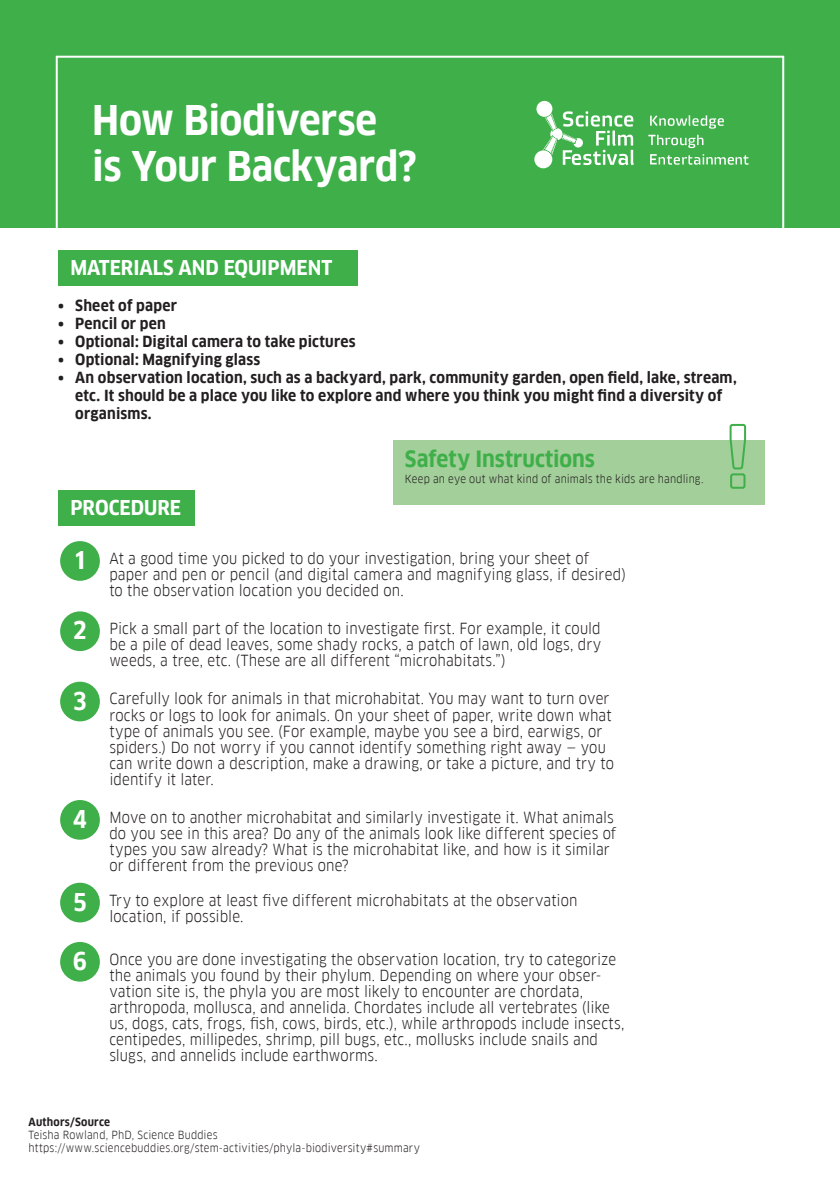
<style>
.page{position:relative;width:840px;height:1191px;background:#fff}
.page>*{position:absolute;margin:0;border:0;box-sizing:border-box;transform-origin:0 0}
.t1{font:700 40px/46px "Goethe FF Clan";letter-spacing:-.005em;color:#fff}
.t2{font:700 24px "Goethe FF Clan";color:#fff}
.t3{font:700 22px "Goethe FF Clan";color:#3eaf49}
.t4{font:700 20px "Goethe FF Clan";color:#fff}
.t5{font:15px/16px "Goethe FF Clan";letter-spacing:.005em;color:#231f20}
.t6{font:700 15px/18px "Goethe FF Clan";letter-spacing:.015em;color:#231f20}
.t7{font:11px/13.2px "Goethe FF Clan";letter-spacing:.015em;color:#231f20}
.t8{font:700 11px "Goethe FF Clan";letter-spacing:.02em;color:#231f20}
</style>
<div class="page">
<div style="left:0;top:0;width:839px;height:228px;background:#3eaf49"></div>
<div style="left:56px;top:56px;width:727px;height:180px;border:2px solid #fff"></div>
<svg style="left:534px;top:101px;width:214px;height:67px"></svg>
<div style="left:393px;top:440px;width:371px;height:65px;background:#a3cf9a"></div>
<div style="left:729px;top:473px;width:16px;height:16px;border:2px solid #3eaf49;border-radius:2px"></div>
<svg style="left:729px;top:423px;width:17px;height:47px"></svg>
<div style="left:58px;top:251px;width:300px;height:35px;background:#3eaf49"></div>
<div style="left:58px;top:490px;width:136px;height:36px;background:#3eaf49"></div>
<div style="left:60px;top:541px;width:40px;height:40px;background:#3eaf49;border-radius:50%"></div>
<div style="left:60px;top:611px;width:40px;height:40px;background:#3eaf49;border-radius:50%"></div>
<div style="left:60px;top:681px;width:40px;height:40px;background:#3eaf49;border-radius:50%"></div>
<div style="left:60px;top:800px;width:40px;height:39px;background:#3eaf49;border-radius:50%"></div>
<div style="left:60px;top:882px;width:40px;height:40px;background:#3eaf49;border-radius:50%"></div>
<div style="left:60px;top:942px;width:40px;height:39px;background:#3eaf49;border-radius:50%"></div>
<h1 class="t1" style="left:92px;top:98px;width:326px">How Biodiverse<br>is Your Backyard?</h1>
<h3 class="t4" style="left:70px;top:256px;width:263px">MATERIALS AND EQUIPMENT</h3>
<p class="t6" style="left:58px;top:296px;width:120px">• Sheet of paper</p>
<p class="t6" style="left:58px;top:314px;width:109px">• Pencil or pen</p>
<p class="t6" style="left:58px;top:332px;width:299px">• Optional: Digital camera to take pictures</p>
<p class="t6" style="left:58px;top:350px;width:203px">• Optional: Magnifying glass</p>
<p class="t6" style="left:75px;top:368px;width:662px;text-indent:-17px">• An observation location, such as a backyard, park, community garden, open field, lake, stream, etc. It should be a place you like to explore and where you think you might find a diversity of organisms.</p>
<h3 class="t3" style="left:405px;top:446px;width:191px">Safety Instructions</h3>
<p class="t7" style="left:405px;top:472px;width:300px">Keep an eye out what kind of animals the kids are handling.</p>
<h3 class="t4" style="left:70px;top:495px;width:112px">PROCEDURE</h3>
<p class="t5" style="left:109px;top:550px;width:518px">At a good time you picked to do your investigation, bring your sheet of paper and pen or pencil (and digital camera and magnifying glass, if desired) to the observation location you decided on.</p>
<h2 class="t2" style="left:75px;top:546px;width:12px">1</h2>
<h2 class="t2" style="left:73px;top:616px;width:15px">2</h2>
<p class="t5" style="left:109px;top:620px;width:493px;text-align:justify">Pick a small part of the location to investigate first. For example, it could be a pile of dead leaves, some shady rocks, a patch of lawn, old logs, dry weeds, a tree, etc. (These are all different “microhabitats.”)</p>
<h2 class="t2" style="left:73px;top:687px;width:15px">3</h2>
<p class="t5" style="left:109px;top:691px;width:506px">Carefully look for animals in that microhabitat. You may want to turn over rocks or logs to look for animals. On your sheet of paper, write down what type of animals you see. (For example, maybe you see a bird, earwigs, or spiders.) Do not worry if you cannot identify something right away — you can write down a description, make a drawing, or take a picture, and try to identify it later.</p>
<h2 class="t2" style="left:73px;top:805px;width:16px">4</h2>
<p class="t5" style="left:109px;top:809px;width:508px">Move on to another microhabitat and similarly investigate it. What animals do you see in this area? Do any of the animals look like different species of types you saw already? What is the microhabitat like, and how is it similar or different from the previous one?</p>
<h2 class="t2" style="left:73px;top:888px;width:15px">5</h2>
<p class="t5" style="left:109px;top:892px;width:469px">Try to explore at least five different microhabitats at the observation location, if possible.</p>
<h2 class="t2" style="left:73px;top:947px;width:15px">6</h2>
<p class="t5" style="left:109px;top:951px;width:516px">Once you are done investigating the observation location, try to categorize the animals you found by their phylum. Depending on where your obser&shy;vation site is, the phyla you are most likely to encounter are chordata, arthropoda, mollusca, and annelida. Chordates include all vertebrates (like us, dogs, cats, frogs, fish, cows, birds, etc.), while arthropods include insects, centipedes, millipedes, shrimp, pill bugs, etc., mollusks include snails and slugs, and annelids include earthworms.</p>
<p class="t8" style="left:29px;top:1115px;width:83px">Authors/Source</p>
<p class="t7" style="left:29px;top:1128px;width:392px">Teisha Rowland, PhD, Science Buddies https://www.sciencebuddies.org/stem-activities/phyla-biodiversity#summary</p>
</div>
